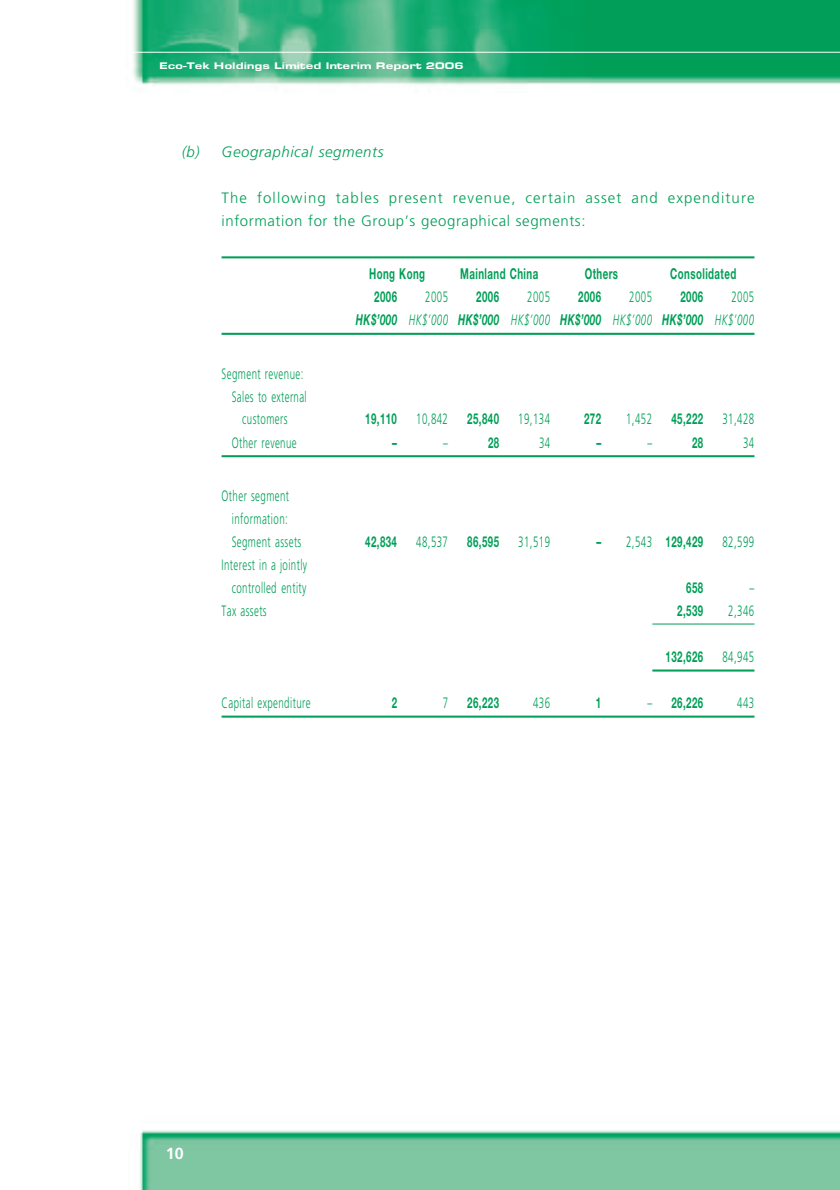
<style>
.page{position:relative;width:840px;height:1190px;background:#fff}
.page>*{position:absolute;margin:0;border:0;box-sizing:border-box;transform-origin:0 0}
.t1{font:700 16px "Frutiger";color:#fff}
.t2{font:300 15px/23px "Frutiger";letter-spacing:.045em;color:#009e57;text-align:right;scale:.65 1}
.t3{font:700 15px "Helvetica Neue";letter-spacing:.045em;color:#009e57;scale:.65 1}
.t4{font:300 15px/23px "Frutiger";letter-spacing:.045em;color:#009e57}
.t5{font:300 15px "Frutiger";letter-spacing:.075em;color:#009e57}
.t6{font:italic 300 15px "Frutiger";letter-spacing:.04em;color:#009e57;scale:.65 1}
.t7{font:italic 700 15px "Helvetica Neue";letter-spacing:.045em;color:#009e57;scale:.65 1}
.t8{font:italic 300 15px "Frutiger";letter-spacing:.04em;color:#009e57}
.t9{font:10px "Eurose Heavyface";color:#fff}
</style>
<div class="page">
<img style="left:133px;top:0;width:707px;height:1190px">
<hr style="left:6px;top:52px;width:834px;height:1px;background:#fff">
<hr style="left:222px;top:256px;width:532px;height:2px;background:#009e57">
<hr style="left:222px;top:333px;width:532px;height:2px;background:#009e57">
<hr style="left:222px;top:455px;width:532px;height:2px;background:#009e57">
<hr style="left:652px;top:624px;width:102px;height:1px;background:#009e57">
<hr style="left:652px;top:670px;width:102px;height:2px;background:#009e57">
<hr style="left:222px;top:716px;width:532px;height:2px;background:#009e57">
<p class="t9" style="left:159px;top:62px;width:306px">Eco-Tek Holdings Limited Interim Report 2006</p>
<p class="t8" style="left:182px;top:145px;width:19px">)b(</p>
<p class="t8" style="left:222px;top:145px;width:164px">Geographical segments</p>
<p class="t5" style="left:257px;top:191px;width:70px">following</p>
<p class="t4" style="left:222px;top:187px;width:365px">The<br>information for the Group s’ geographical segments:</p>
<p class="t4" style="left:336px;top:187px;width:45px">tables</p>
<p class="t5" style="left:526px;top:191px;width:51px">certain</p>
<p class="t5" style="left:389px;top:191px;width:56px">present</p>
<p class="t4" style="left:585px;top:187px;width:38px">asset</p>
<p class="t5" style="left:453px;top:191px;width:64px">revenue,</p>
<p class="t4" style="left:631px;top:187px;width:28px">and</p>
<p class="t5" style="left:668px;top:191px;width:88px">expenditure</p>
<p class="t3" style="left:369px;top:268px;width:88px">Hong Kong</p>
<p class="t3" style="left:460px;top:268px;width:122px">Mainland China</p>
<p class="t3" style="left:585px;top:268px;width:53px">Others</p>
<p class="t3" style="left:670px;top:268px;width:103px">Consolidated</p>
<p class="t3" style="left:374px;top:291px;width:37px">2006</p>
<p class="t2" style="left:425px;top:287px;width:37px">2005</p>
<p class="t3" style="left:476px;top:291px;width:37px">2006</p>
<p class="t2" style="left:527px;top:287px;width:37px">2005</p>
<p class="t3" style="left:578px;top:291px;width:37px">2006</p>
<p class="t2" style="left:629px;top:287px;width:37px">2005</p>
<p class="t3" style="left:680px;top:291px;width:37px">2006</p>
<p class="t2" style="left:731px;top:287px;width:37px">2005</p>
<p class="t7" style="left:356px;top:314px;width:65px">HK ’$ 000</p>
<p class="t6" style="left:409px;top:314px;width:62px">HK ’$ 000</p>
<p class="t7" style="left:458px;top:314px;width:65px">HK ’$ 000</p>
<p class="t6" style="left:511px;top:314px;width:62px">HK ’$ 000</p>
<p class="t7" style="left:560px;top:314px;width:65px">HK ’$ 000</p>
<p class="t6" style="left:613px;top:314px;width:62px">HK ’$ 000</p>
<p class="t7" style="left:662px;top:314px;width:65px">HK ’$ 000</p>
<p class="t6" style="left:715px;top:314px;width:62px">HK ‘$ 000</p>
<p class="t2" style="left:222px;top:363px;width:133px">Segment revenue:<br>Sales to external</p>
<p class="t2" style="left:242px;top:409px;width:71px">customers</p>
<p class="t3" style="left:365px;top:414px;width:50px">19,110</p>
<p class="t2" style="left:416px;top:409px;width:50px">10,842</p>
<p class="t3" style="left:467px;top:414px;width:50px">25,840</p>
<p class="t2" style="left:518px;top:409px;width:50px">19,134</p>
<p class="t3" style="left:584px;top:414px;width:28px">272</p>
<p class="t2" style="left:626px;top:409px;width:42px">1,452</p>
<p class="t3" style="left:671px;top:414px;width:50px">45,222</p>
<p class="t2" style="left:722px;top:409px;width:50px">31,428</p>
<p class="t2" style="left:232px;top:432px;width:101px">Other revenue</p>
<p class="t3" style="left:392px;top:437px;width:9px">–</p>
<p class="t2" style="left:443px;top:432px;width:9px">–</p>
<p class="t3" style="left:488px;top:437px;width:19px">28</p>
<p class="t2" style="left:539px;top:432px;width:19px">34</p>
<p class="t3" style="left:596px;top:437px;width:9px">–</p>
<p class="t2" style="left:647px;top:432px;width:9px">–</p>
<p class="t3" style="left:692px;top:437px;width:19px">28</p>
<p class="t2" style="left:743px;top:432px;width:19px">34</p>
<p class="t2" style="left:222px;top:485px;width:105px">Other segment information:</p>
<p class="t2" style="left:222px;top:531px;width:133px;text-align:center">Segment assets<br>Interest ain jointly</p>
<p class="t3" style="left:365px;top:536px;width:50px">42,834</p>
<p class="t2" style="left:416px;top:531px;width:50px">48,537</p>
<p class="t3" style="left:467px;top:536px;width:50px">86,595</p>
<p class="t2" style="left:518px;top:531px;width:50px">31,519</p>
<p class="t3" style="left:596px;top:536px;width:9px">–</p>
<p class="t2" style="left:626px;top:531px;width:42px">2,543</p>
<p class="t3" style="left:666px;top:536px;width:60px">129,429</p>
<p class="t2" style="left:722px;top:531px;width:50px">82,599</p>
<p class="t2" style="left:232px;top:577px;width:116px">controlled entity</p>
<p class="t3" style="left:686px;top:582px;width:28px">658</p>
<p class="t2" style="left:750px;top:577px;width:9px">–</p>
<p class="t2" style="left:222px;top:600px;width:71px">Tax assets</p>
<p class="t3" style="left:677px;top:605px;width:42px">2,539</p>
<p class="t2" style="left:728px;top:600px;width:42px">2,346</p>
<p class="t3" style="left:666px;top:651px;width:60px">132,626</p>
<p class="t2" style="left:722px;top:646px;width:50px">84,945</p>
<p class="t2" style="left:222px;top:692px;width:139px">Capital expenditure</p>
<p class="t3" style="left:392px;top:697px;width:10px">2</p>
<p class="t2" style="left:443px;top:692px;width:10px">7</p>
<p class="t3" style="left:467px;top:697px;width:50px">26,223</p>
<p class="t2" style="left:533px;top:692px;width:28px">436</p>
<p class="t3" style="left:596px;top:697px;width:10px">1</p>
<p class="t2" style="left:647px;top:692px;width:9px">–</p>
<p class="t3" style="left:671px;top:697px;width:50px">26,226</p>
<p class="t2" style="left:737px;top:692px;width:28px">443</p>
<p class="t1" style="left:166px;top:1147px;width:19px">10</p>
</div>
